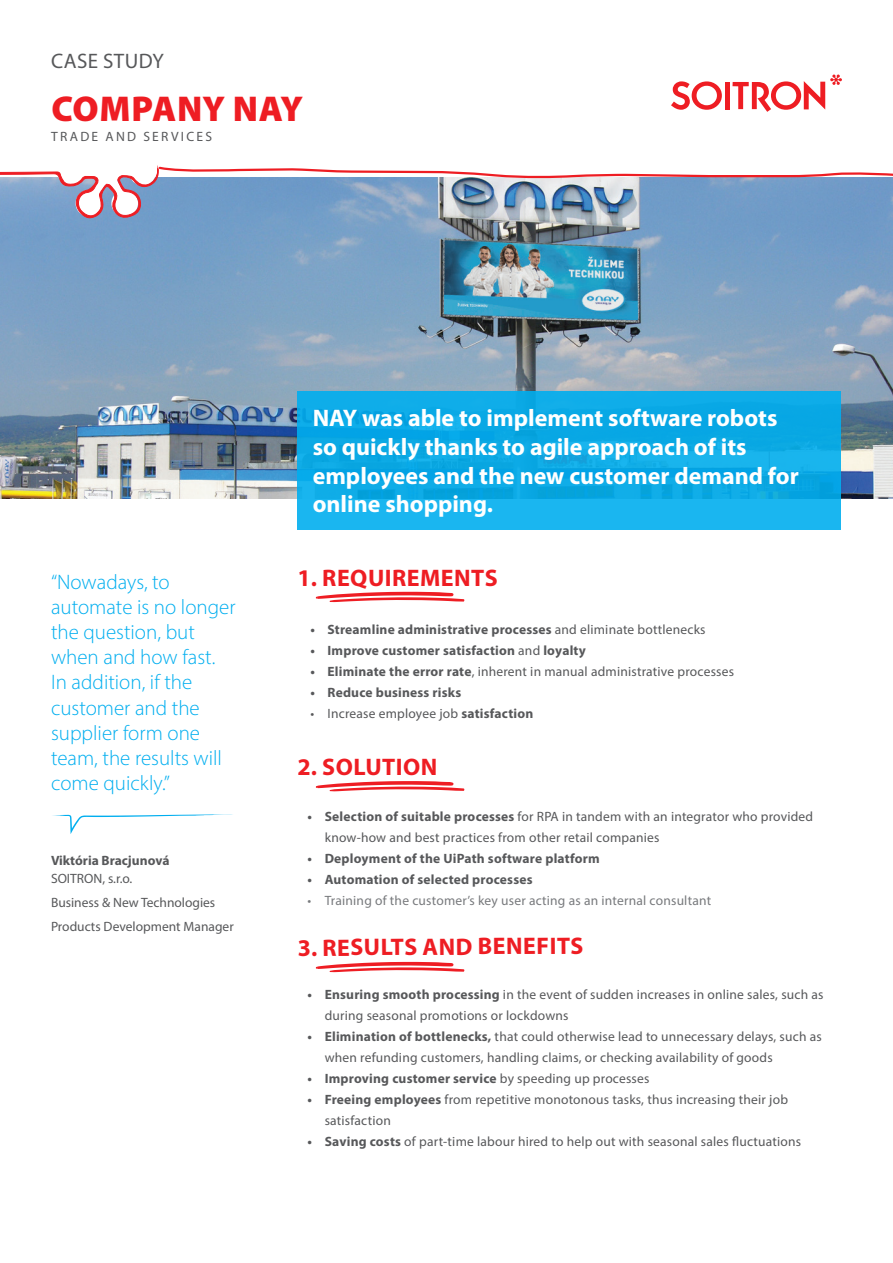
<style>
.page{position:relative;width:893px;height:1263px;background:#fff}
.page>*{position:absolute;margin:0;border:0;box-sizing:border-box;transform-origin:0 0}
.t1{font:900 36px "Myriad Pro";letter-spacing:.01em;color:#ee1d23}
.t2{font:700 24px/28.8px "Myriad Pro";color:#fff}
.t3{font:700 24px "Myriad Pro";letter-spacing:.01em;color:#ee1d23}
.t4{font:300 21px/25.2px "Myriad Pro";color:#00aeef}
.t5{font:21px "Myriad Pro";letter-spacing:.02em;color:#57585a}
.t6{font:13.5px/21px "Myriad Pro";letter-spacing:.015em;color:#57585a}
.t7{font:700 13.5px "Myriad Pro";letter-spacing:.015em;color:#57585a}
.t8{font:13.5px "Myriad Pro";letter-spacing:.015em;color:#787a7d}
.t9{font:13.5px "Myriad Pro";letter-spacing:.17em;color:#57585a}
.s1{font-weight:400}
.s2{font-weight:700}
</style>
<div class="page">
<img style="left:0;top:220px;width:893px;height:279px">
<svg style="left:52px;top:814px;width:181px;height:20px"></svg>
<div style="left:298px;top:391px;width:543px;height:139px;background:#0eace7"></div>
<svg style="left:0;top:165px;width:893px;height:55px"></svg>
<hr style="left:725px;top:82px;width:4px;height:27px;background:#ee1d23">
<svg style="left:732px;top:75px;width:110px;height:37px"></svg>
<svg style="left:671px;top:81px;width:51px;height:29px"></svg>
<svg style="left:315px;top:592px;width:150px;height:10px"></svg>
<svg style="left:315px;top:781px;width:150px;height:11px"></svg>
<svg style="left:315px;top:962px;width:150px;height:10px"></svg>
<h3 class="t5" style="left:51px;top:48px;width:114px">CASE STUDY</h3>
<h1 class="t1" style="left:51px;top:85px;width:253px">COMPANY NAY</h1>
<p class="t9" style="left:51px;top:128px;width:162px">TRADE AND SERVICES</p>
<h3 class="t4" style="left:51px;top:569px;width:186px">“Nowadays, to automate is no longer the question, but when and how fast.<br>In addition, if the customer and the supplier form one team, the results will come quickly.”</h3>
<p class="t7" style="left:51px;top:851px;width:120px">Viktória Bracjunová</p>
<p class="t6" style="left:51px;top:866px;width:184px;line-height:24px">SOITRON, s.r.o.<br>Business &amp; New Technologies<br>Products Development Manager</p>
<h2 class="t2" style="left:313px;top:403px;width:488px">NAY was able to implement software robots so quickly thanks to agile approach of its employees and the new customer demand for online shopping.</h2>
<h2 class="t3" style="left:298px;top:562px;width:202px">1. REQUIREMENTS</h2>
<p class="t7" style="left:310px;top:620px;width:397px">• Streamline administrative processes <span class="s1">and eliminate bottlenecks</span></p>
<p class="t7" style="left:310px;top:641px;width:277px">• Improve customer satisfaction <span class="s1">and</span> loyalty</p>
<p class="t6" style="left:310px;top:661px;width:425px"><span class="s2">• Eliminate the error rate</span>, inherent in manual administrative processes</p>
<p class="t7" style="left:310px;top:683px;width:152px">• Reduce business risks</p>
<p class="t6" style="left:310px;top:703px;width:224px">• Increase employee job <span class="s2">satisfaction</span></p>
<h2 class="t3" style="left:298px;top:751px;width:141px">2. SOLUTION</h2>
<p class="t6" style="left:325px;top:806px;width:490px;text-indent:-17px"><span class="s2">• Selection of suitable processes</span> for RPA in tandem with an integrator who provided know-how and best practices from other retail companies</p>
<p class="t7" style="left:308px;top:850px;width:293px">• Deployment of the UiPath software platform</p>
<p class="t7" style="left:308px;top:871px;width:226px">• Automation of selected processes</p>
<p class="t8" style="left:308px;top:892px;width:405px">• Training of the customer’s key user acting as an internal consultant</p>
<h2 class="t3" style="left:298px;top:931px;width:287px">3. RESULTS AND BENEFITS</h2>
<p class="t6" style="left:325px;top:984px;width:500px;text-indent:-17px"><span class="s2">• Ensuring smooth processing</span> in the event of sudden increases in online sales, such as during seasonal promotions or lockdowns</p>
<p class="t6" style="left:325px;top:1026px;width:499px;text-indent:-17px"><span class="s2">• Elimination of bottlenecks,</span> that could otherwise lead to unnecessary delays, such as when refunding customers, handling claims, or checking availability of goods</p>
<p class="t7" style="left:308px;top:1070px;width:343px">• Improving customer service <span class="s1">by speeding up processes</span></p>
<p class="t6" style="left:325px;top:1089px;width:465px;text-indent:-17px"><span class="s2">• Freeing employees</span> from repetitive monotonous tasks, thus increasing their job satisfaction</p>
<p class="t6" style="left:308px;top:1131px;width:495px"><span class="s2">• Saving costs</span> of part-time labour hired to help out with seasonal sales fluctuations</p>
</div>
